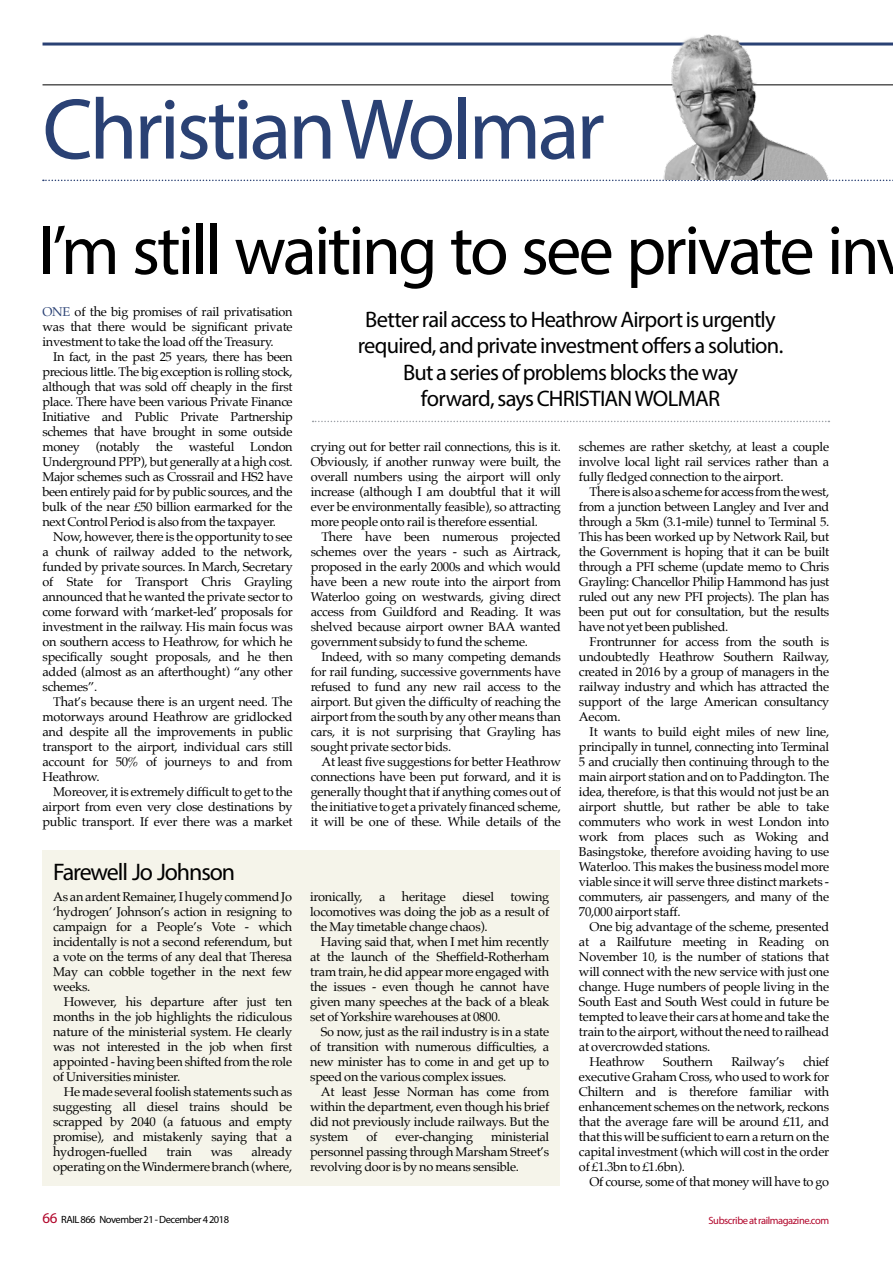
<style>
.page{position:relative;width:893px;height:1263px;background:#fff}
.page>*{position:absolute;margin:0;border:0;box-sizing:border-box;transform-origin:0 0}
.t1{font:87px "Myriad Pro";letter-spacing:-.04em;color:#2a4174}
.t2{font:70.5px "Myriad Pro";letter-spacing:-.04em;color:#000}
.t3{font:24px "Myriad Pro";letter-spacing:-.045em;color:#000}
.t4{font:22.5px/26.2px "Myriad Pro";letter-spacing:-.035em;color:#000;text-align:center}
.t5{font:12.75px/15px "Palatino";letter-spacing:-.02em;color:#000;text-align:justify}
.t6{font:10.5px "Myriad Pro";letter-spacing:-.04em;color:#000}
.t7{font:10.5px "Myriad Pro";letter-spacing:-.04em;color:#b1052a}
.s1{color:#2a4174}
.s2{font-size:15px;color:#b1052a}
</style>
<div class="page">
<hr style="left:43px;top:43px;width:850px;height:3px;background:#2a4174">
<svg style="left:43px;top:180px;width:850px;height:1px"></svg>
<hr style="left:43px;top:84px;width:850px;height:1px;background:#000">
<img style="left:654px;top:34px;width:185px;height:145px">
<svg style="left:313px;top:421px;width:516px;height:1px"></svg>
<div style="left:43px;top:850px;width:517px;height:336px;background:#f5f4ea"></div>
<h1 class="t1" style="left:43px;top:76px;width:564px">Christian Wolmar</h1>
<h2 class="t2" style="left:38px;top:207px;width:843px">I’m still waiting to see private in</h2>
<h3 class="t4" style="left:358px;top:306px;width:427px">Better rail access to Heathrow Airport is urgently required, and private investment offers a solution.<br>But a series of problems blocks the way<br>forward, says CHRISTIAN WOLMAR</h3>
<p class="t5" style="left:43px;top:304px;width:252px"><span class="s1">ONE</span> of the big promises of rail privatisation was that there would be significant private investment to take the load off the Treasury.</p>
<p class="t5" style="left:43px;top:349px;width:252px;text-indent:11px">In fact, in the past 25 years, there has been precious little. The big exception is rolling stock, although that was sold off cheaply in the first place. There have been various Private Finance Initiative and Public Private Partnership schemes that have brought in some outside money (notably the wasteful London Underground PPP), but generally at a high cost.<br>Major schemes such as Crossrail and HS2 have been entirely paid for by public sources, and the bulk of the near £50 billion earmarked for the next Control Period is also from the taxpayer.</p>
<p class="t5" style="left:43px;top:529px;width:252px;text-indent:11px">Now, however, there is the opportunity to see a chunk of railway added to the network, funded by private sources. In March, Secretary of State for Transport Chris Grayling announced that he wanted the private sector to come forward with ‘market-led’ proposals for investment in the railway. His main focus was on southern access to Heathrow, for which he specifically sought proposals, and he then added (almost as an afterthought) “any other schemes”.</p>
<p class="t5" style="left:43px;top:694px;width:252px;text-indent:11px">That’s because there is an urgent need. The motorways around Heathrow are gridlocked and despite all the improvements in public transport to the airport, individual cars still account for 50% of journeys to and from Heathrow.</p>
<p class="t5" style="left:43px;top:784px;width:252px;text-indent:11px">Moreover, it is extremely difficult to get to the airport from even very close destinations by public transport. If ever there was a market</p>
<p class="t5" style="left:579px;top:439px;width:252px">schemes are rather sketchy, at least a couple involve local light rail services rather than a fully fledged connection to the airport.</p>
<p class="t5" style="left:579px;top:484px;width:252px;text-indent:11px">There is also a scheme for access from the west, from a junction between Langley and Iver and through a 5km (3.1-mile) tunnel to Terminal 5.<br>This has been worked up by Network Rail, but the Government is hoping that it can be built through a PFI scheme (update memo to Chris Grayling: Chancellor Philip Hammond has just ruled out any new PFI projects). The plan has been put out for consultation, but the results have not yet been published.</p>
<p class="t5" style="left:579px;top:634px;width:252px;text-indent:11px">Frontrunner for access from the south is undoubtedly Heathrow Southern Railway, created in 2016 by a group of managers in the railway industry and which has attracted the support of the large American consultancy Aecom.</p>
<p class="t5" style="left:579px;top:724px;width:252px;text-indent:11px">It wants to build eight miles of new line, principally in tunnel, connecting into Terminal 5 and crucially then continuing through to the main airport station and on to Paddington. The idea, therefore, is that this would not just be an airport shuttle, but rather be able to take commuters who work in west London into work from places such as Woking and Basingstoke, therefore avoiding having to use Waterloo. This makes the business model more viable since it will serve three distinct markets - commuters, air passengers, and many of the 70,000 airport staff.</p>
<p class="t5" style="left:590px;top:919px;width:241px">One big advantage of the scheme, presented</p>
<p class="t5" style="left:579px;top:934px;width:252px">at a Railfuture meeting in Reading on</p>
<p class="t5" style="left:579px;top:949px;width:252px">November 10, is the number of stations that</p>
<p class="t5" style="left:579px;top:964px;width:252px">will connect with the new service with just one</p>
<p class="t5" style="left:579px;top:979px;width:252px">change. Huge numbers of people living in the</p>
<p class="t5" style="left:579px;top:994px;width:252px">South East and South West could in future be</p>
<p class="t5" style="left:579px;top:1009px;width:252px">tempted to leave their cars at home and take the</p>
<p class="t5" style="left:579px;top:1024px;width:252px">train to the airport, without the need to railhead</p>
<p class="t5" style="left:579px;top:1039px;width:133px">at overcrowded stations.</p>
<p class="t5" style="left:590px;top:1054px;width:57px">Heathrow</p>
<p class="t5" style="left:663px;top:1054px;width:51px">Southern</p>
<p class="t5" style="left:731px;top:1054px;width:55px">Railway’s</p>
<p class="t5" style="left:311px;top:439px;width:252px">crying out for better rail connections, this is it.<br>Obviously, if another runway were built, the overall numbers using the airport will only increase (although I am doubtful that it will ever be environmentally feasible), so attracting more people onto rail is therefore essential.</p>
<p class="t5" style="left:311px;top:529px;width:252px;text-indent:11px">There have been numerous projected schemes over the years - such as Airtrack, proposed in the early 2000s and which would have been a new route into the airport from Waterloo going on westwards, giving direct access from Guildford and Reading. It was shelved because airport owner BAA wanted government subsidy to fund the scheme.</p>
<p class="t5" style="left:311px;top:649px;width:252px;text-indent:11px">Indeed, with so many competing demands for rail funding, successive governments have refused to fund any new rail access to the airport. But given the difficulty of reaching the airport from the south by any other means than cars, it is not surprising that Grayling has sought private sector bids.</p>
<p class="t5" style="left:311px;top:754px;width:252px;text-indent:11px">At least five suggestions for better Heathrow connections have been put forward, and it is generally thought that if anything comes out of the initiative to get a privately financed scheme, it will be one of these. While details of the</p>
<h3 class="t3" style="left:53px;top:857px;width:184px">Farewell Jo Johnson</h3>
<p class="t5" style="left:53px;top:889px;width:241px">As an ardent Remainer, I hugely commend Jo ‘hydrogen’ Johnson’s action in resigning to campaign for a People’s Vote - which incidentally is not a second referendum, but a vote on the terms of any deal that Theresa May can cobble together in the next few weeks.</p>
<p class="t5" style="left:53px;top:994px;width:241px;text-indent:11px">However, his departure after just ten months in the job highlights the ridiculous nature of the ministerial system. He clearly was not interested in the job when first appointed - having been shifted from the role of Universities minister.</p>
<p class="t5" style="left:53px;top:1084px;width:241px;text-indent:11px">He made several foolish statements such as suggesting all diesel trains should be scrapped by 2040 (a fatuous and empty promise), and mistakenly saying that a hydrogen-fuelled</p>
<p class="t5" style="left:310px;top:889px;width:54px">ironically,</p>
<p class="t5" style="left:379px;top:889px;width:8px">a</p>
<p class="t5" style="left:402px;top:889px;width:46px">heritage</p>
<p class="t5" style="left:463px;top:889px;width:33px">diesel</p>
<p class="t5" style="left:310px;top:889px;width:241px;text-indent:200px">towing locomotives was doing the job as a result of the May timetable change chaos).</p>
<p class="t5" style="left:310px;top:934px;width:241px;text-indent:11px">Having said that, when I met him recently at the launch of the Sheffield-Rotherham tram train, he did appear more engaged with the issues - even though he cannot have given many speeches at the back of a bleak set of Yorkshire warehouses at 0800.</p>
<p class="t5" style="left:310px;top:1024px;width:241px;text-indent:11px">So now, just as the rail industry is in a state of transition with numerous difficulties, a new minister has to come in and get up to speed on the various complex issues.</p>
<p class="t5" style="left:310px;top:1084px;width:241px;text-indent:11px">At least Jesse Norman has come from within the department, even though his brief did not previously include railways. But the system</p>
<p class="t5" style="left:579px;top:1054px;width:252px;text-indent:224px">chief executive Graham Cross, who used to work for Chiltern and is therefore familiar with enhancement schemes on the network, reckons that the average fare will be around £11, and that this will be sufficient to earn a return on the capital investment (which will cost in the order of £1.3bn to £1.6bn).</p>
<p class="t5" style="left:590px;top:1174px;width:241px">Of course, some of that money will have to go</p>
<p class="t5" style="left:366px;top:1129px;width:12px">of</p>
<p class="t5" style="left:395px;top:1129px;width:79px">ever-changing</p>
<p class="t5" style="left:310px;top:1129px;width:241px;text-indent:181px">ministerial personnel passing through Marsham Street’s revolving door is by no means sensible.</p>
<p class="t5" style="left:53px;top:1144px;width:241px;text-align:right">already<br>operating on the Windermere branch (where,</p>
<p class="t5" style="left:166px;top:1144px;width:27px">train</p>
<p class="t5" style="left:211px;top:1144px;width:23px">was</p>
<p class="t6" style="left:43px;top:1213px;width:188px"><span class="s2">66</span> RAIL 866 November 21 - December 4 2018</p>
<p class="t7" style="left:708px;top:1214px;width:122px">Subscribe at railmagazine.com</p>
</div>
